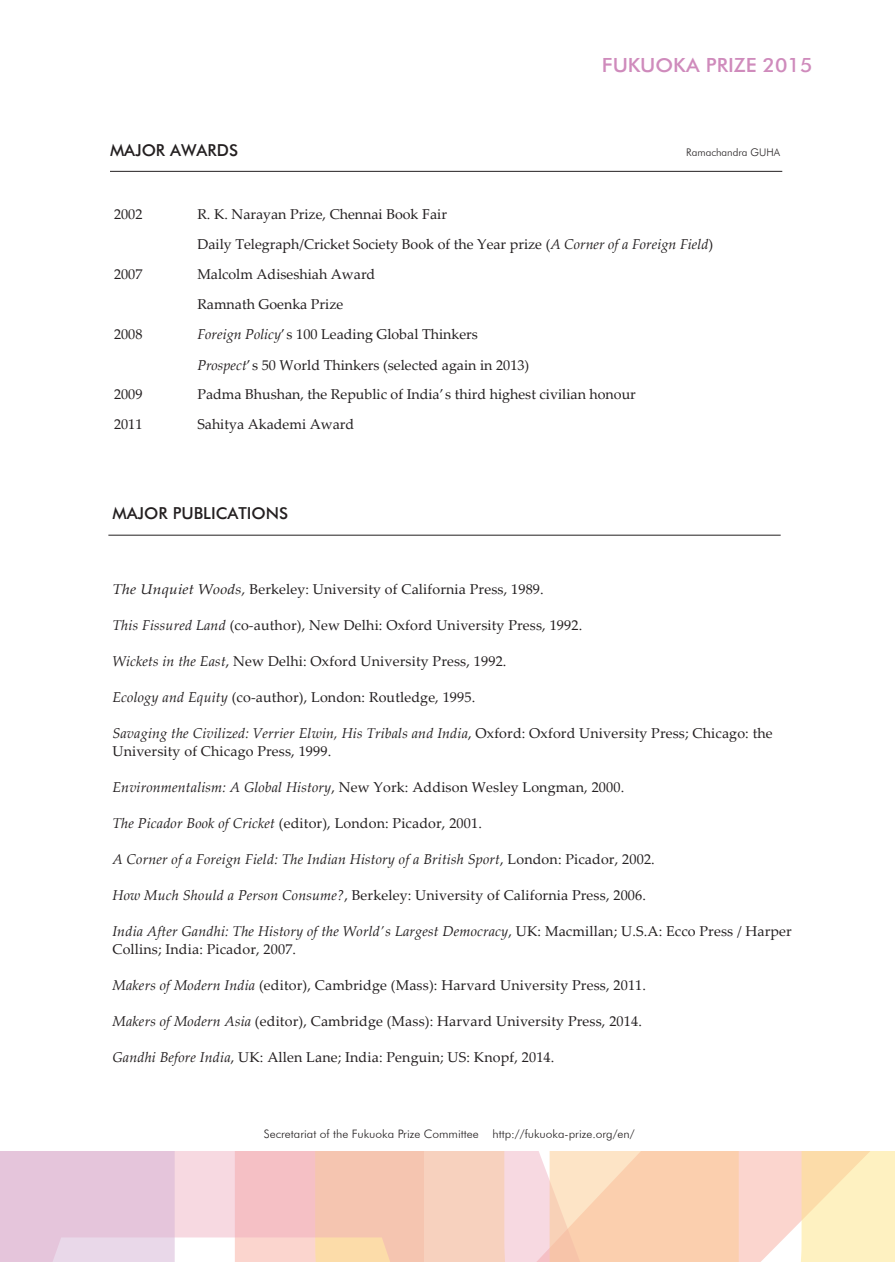
<style>
.page{position:relative;width:895px;height:1262px;background:#fff}
.page>*{position:absolute;margin:0;border:0;box-sizing:border-box;transform-origin:0 0}
.t1{font:19.5px "Futura Md BT Medium";color:#cf8bbc;scale:1.05 1}
.t2{font:16.5px "Futura Md BT Medium";color:#231f20}
.t3{font:14.25px/30px "Palatino Linotype";letter-spacing:.01em;color:#231f20}
.t4{font:italic 14.25px "Palatino Linotype";letter-spacing:.01em;color:#231f20}
.t5{font:300 11.7px "Futura BT";color:#231f20}
.t6{font:300 10.5px "Futura BT";color:#231f20}
.s1{font-style:italic}
.s2{font-style:normal}
</style>
<div class="page">
<svg style="left:0;top:1151px;width:894px;height:111px;background:#f5d2c6"></svg>
<hr style="left:108px;top:535px;width:672px;height:1px;background:#231f20">
<hr style="left:110px;top:171px;width:672px;height:1px;background:#231f20">
<h1 class="t1" style="left:602px;top:53px;width:202px">FUKUOKA PRIZE 2015</h1>
<p class="t2" style="left:110px;top:140px;width:130px">MAJOR AWARDS</p>
<p class="t6" style="left:686px;top:146px;width:95px">Ramachandra GUHA</p>
<p class="t3" style="left:114px;top:199px;width:30px">2002</p>
<p class="t3" style="left:114px;top:259px;width:30px">2007</p>
<p class="t3" style="left:114px;top:319px;width:30px">2008</p>
<p class="t3" style="left:114px;top:379px;width:30px">2009<br>2011</p>
<p class="t3" style="left:197px;top:199px;width:517px">R. K. Narayan Prize, Chennai Book Fair<br>Daily Telegraph/Cricket Society Book of the Year prize (<span class="s1">A Corner of a Foreign Field</span>)<br>Malcolm Adiseshiah Award<br>Ramnath Goenka Prize<br><span class="s1">Foreign Policy</span>’s 100 Leading Global Thinkers<br><span class="s1">Prospect</span>’s 50 World Thinkers (selected again in 2013)<br>Padma Bhushan, the Republic of India’s third highest civilian honour<br>Sahitya Akademi Award</p>
<p class="t2" style="left:112px;top:503px;width:177px">MAJOR PUBLICATIONS</p>
<p class="t3" style="left:112px;top:574px;width:433px"><span class="s1">The Unquiet Woods,</span> Berkeley: University of California Press, 1989.</p>
<p class="t3" style="left:112px;top:610px;width:471px"><span class="s1">This Fissured Land</span> (co-author), New Delhi: Oxford University Press, 1992.</p>
<p class="t3" style="left:112px;top:646px;width:395px"><span class="s1">Wickets in the East</span>, New Delhi: Oxford University Press, 1992.</p>
<p class="t3" style="left:112px;top:682px;width:364px"><span class="s1">Ecology and Equity</span> (co-author), London: Routledge, 1995.</p>
<p class="t3" style="left:112px;top:724px;width:661px;line-height:18px"><span class="s1">Savaging the Civilized: Verrier Elwin, His Tribals and India</span>, Oxford: Oxford University Press; Chicago: the<br>University of Chicago Press, 1999.</p>
<p class="t3" style="left:112px;top:772px;width:513px"><span class="s1">Environmentalism: A Global History</span>, New York: Addison Wesley Longman, 2000.</p>
<p class="t3" style="left:112px;top:808px;width:371px"><span class="s1">The Picador Book of Cricket</span> (editor), London: Picador, 2001.</p>
<p class="t4" style="left:112px;top:849px;width:544px">A Corner of a Foreign Field: The Indian History of a British Sport<span class="s2">, London: Picador, 2002.</span></p>
<p class="t3" style="left:112px;top:880px;width:535px"><span class="s1">How Much Should a Person Consume?</span>, Berkeley: University of California Press, 2006.</p>
<p class="t3" style="left:112px;top:922px;width:681px;line-height:18px"><span class="s1">India After Gandhi: The History of the World’s Largest Democracy</span>, UK: Macmillan; U.S.A: Ecco Press / Harper<br>Collins; India: Picador, 2007.</p>
<p class="t3" style="left:112px;top:970px;width:535px"><span class="s1">Makers of Modern India</span> (editor), Cambridge (Mass): Harvard University Press, 2011.</p>
<p class="t3" style="left:112px;top:1006px;width:531px"><span class="s1">Makers of Modern Asia</span> (editor), Cambridge (Mass): Harvard University Press, 2014.</p>
<p class="t3" style="left:112px;top:1042px;width:443px"><span class="s1">Gandhi Before India</span>, UK: Allen Lane; India: Penguin; US: Knopf, 2014.</p>
<p class="t5" style="left:264px;top:1127px;width:372px">Secretariat of the Fukuoka Prize Committee http://fukuoka-prize.org/en/</p>
</div>
